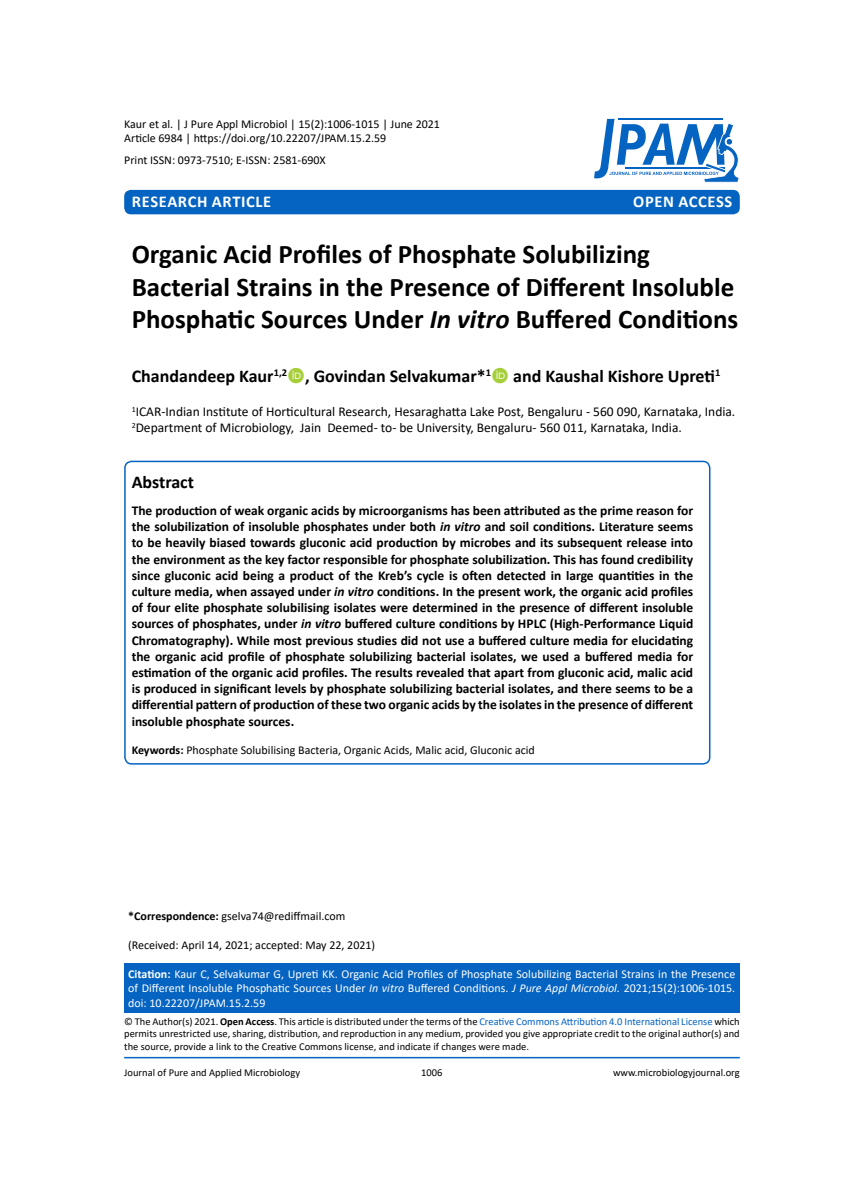
<style>
.page{position:relative;width:864px;height:1188px;background:#fff}
.page>*{position:absolute;margin:0;border:0;box-sizing:border-box;transform-origin:0 0}
.t1{font:700 27px/32.4px "Calibri";color:#000}
.t2{font:700 18px "Calibri";color:#000}
.t3{font:700 16.5px "Calibri";letter-spacing:.04em;color:#fff}
.t4{font:700 13.5px/16.2px "Calibri";color:#000;text-align:justify}
.t5{font:13.5px/16.2px "Calibri";color:#000}
.t6{font:12px/14.4px "Calibri";color:#000}
.t7{font:12px/14.4px "Calibri";color:#fff;text-align:justify}
.t8{font:10.5px/12.6px "Calibri";color:#000;text-align:justify}
.s1{font-style:italic}
.s2{font-weight:700}
.s3{color:#0563c1}
</style>
<div class="page">
<div style="left:124px;top:963px;width:616px;height:49px;background:#0563c1"></div>
<hr style="left:124px;top:1057px;width:616px;height:1px;background:#0563c1">
<div style="left:124px;top:190px;width:616px;height:24px;background:#0563c1;border-radius:7px"></div>
<svg style="left:594px;top:119px;width:145px;height:64px"></svg>
<div style="left:124px;top:461px;width:586px;height:304px;border:2px solid #0563c1;border-radius:7px"></div>
<p class="t6" style="left:124px;top:116px;width:317px">Kaur et al. | J Pure Appl Microbiol | 15(2):1006-1015 | June 2021<br>Article 6984 | https://doi.org/10.22207/JPAM.15.2.59</p>
<p class="t6" style="left:124px;top:152px;width:203px">Print ISSN: 0973-7510; E-ISSN: 2581-690X</p>
<p class="t3" style="left:132px;top:189px;width:141px">Research Article</p>
<p class="t3" style="left:633px;top:189px;width:84px">OPEN ACCESS</p>
<h1 class="t1" style="left:132px;top:238px;width:608px">Organic Acid Profiles of Phosphate Solubilizing<br>Bacterial Strains in the Presence of Different Insoluble<br>Phosphatic Sources Under <span class="s1">In vitro</span> Buffered Conditions</h1>
<h2 class="t2" style="left:132px;top:363px;width:590px">Chandandeep Kaur<sup>1,2</sup> , Govindan Selvakumar*<sup>1</sup> and Kaushal Kishore Upreti<sup>1</sup></h2>
<p class="t5" style="left:132px;top:403px;width:605px"><sup>1</sup>ICAR-Indian Institute of Horticultural Research, Hesaraghatta Lake Post, Bengaluru - 560 090, Karnataka, India.<br><sup>2</sup>Department of Microbiology, Jain Deemed- to- be University, Bengaluru- 560 011, Karnataka, India.</p>
<h2 class="t2" style="left:132px;top:470px;width:64px">Abstract</h2>
<p class="t4" style="left:132px;top:502px;width:563px">The production of weak organic acids by microorganisms has been attributed as the prime reason for the solubilization of insoluble phosphates under both <span class="s1">in vitro</span> and soil conditions. Literature seems to be heavily biased towards gluconic acid production by microbes and its subsequent release into the environment as the key factor responsible for phosphate solubilization. This has found credibility since gluconic acid being a product of the Kreb’s cycle is often detected in large quantities in the culture media, when assayed under <span class="s1">in vitro</span> conditions. In the present work, the organic acid profiles of four elite phosphate solubilising isolates were determined in the presence of different insoluble sources of phosphates, under <span class="s1">in vitro</span> buffered culture conditions by HPLC (High-Performance Liquid Chromatography). While most previous studies did not use a buffered culture media for elucidating the organic acid profile of phosphate solubilizing bacterial isolates, we used a buffered media for estimation of the organic acid profiles. The results revealed that apart from gluconic acid, malic acid is produced in significant levels by phosphate solubilizing bacterial isolates, and there seems to be a differential pattern of production of these two organic acids by the isolates in the presence of different insoluble phosphate sources.</p>
<p class="t6" style="left:132px;top:743px;width:405px"><span class="s2">Keywords:</span> Phosphate Solubilising Bacteria, Organic Acids, Malic acid, Gluconic acid</p>
<p class="t6" style="left:128px;top:909px;width:219px"><span class="s2">*Correspondence:</span> gselva74@rediffmail.com</p>
<p class="t6" style="left:128px;top:937px;width:248px">(Received: April 14, 2021; accepted: May 22, 2021)</p>
<p class="t7" style="left:128px;top:966px;width:609px"><span class="s2">Citation:</span> Kaur C, Selvakumar G, Upreti KK. Organic Acid Profiles of Phosphate Solubilizing Bacterial Strains in the Presence of Different Insoluble Phosphatic Sources Under <span class="s1">In vitro</span> Buffered Conditions. <span class="s1">J Pure Appl Microbiol.</span> 2021;15(2):1006-1015. doi: 10.22207/JPAM.15.2.59</p>
<p class="t8" style="left:124px;top:1015px;width:617px">© The Author(s) 2021. <span class="s2">Open Access</span>. This article is distributed under the terms of the <span class="s3">Creative Commons Attribution 4.0 International License</span> which permits unrestricted use, sharing, distribution, and reproduction in any medium, provided you give appropriate credit to the original author(s) and the source, provide a link to the Creative Commons license, and indicate if changes were made.</p>
<p class="t8" style="left:124px;top:1066px;width:177px">Journal of Pure and Applied Microbiology</p>
<p class="t8" style="left:421px;top:1066px;width:23px">1006</p>
<p class="t8" style="left:613px;top:1066px;width:128px">www.microbiologyjournal.org</p>
</div>
